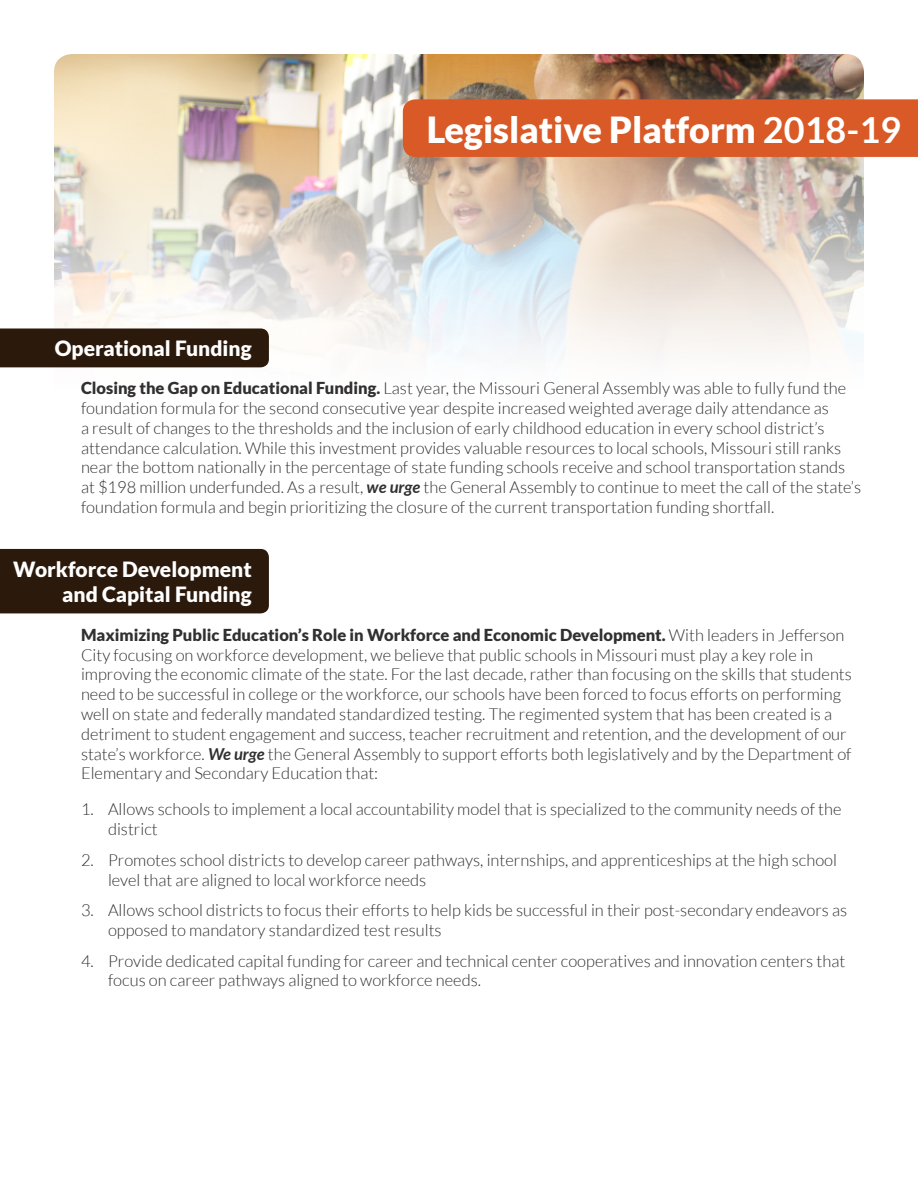
<style>
.page{position:relative;width:918px;height:1188px;background:#fff}
.page>*{position:absolute;margin:0;border:0;box-sizing:border-box;transform-origin:0 0}
.t1{font:900 36px "Lato";color:#fff}
.t2{font:900 21px/25.2px "Lato";color:#fff;text-align:right}
.Body_Text{font:300 16.5px/19.8px "Lato";color:#312f30}
.s1{font-weight:700}
.s2{font-weight:900}
.s3{font-weight:700;font-style:italic}
</style>
<div class="page">
<img style="left:54px;top:54px;width:810px;height:314px">
<div style="left:403px;top:99px;width:515px;height:58px;background:#d95a26"></div>
<div style="left:0;top:328px;width:269px;height:39px;background:#2b190c"></div>
<div style="left:0;top:549px;width:269px;height:64px;background:#2b190c"></div>
<p class="t2" style="left:55px;top:336px;width:198px">Operational Funding</p>
<p class="t1" style="left:427px;top:108px;width:476px">Legislative Platform <span class="s1">2018-19</span></p>
<p class="Body_Text" style="left:81px;top:378px;width:782px"><span class="s2">Closing the Gap on Educational Funding.</span> Last year, the Missouri General Assembly was able to fully fund the foundation formula for the second consecutive year despite increased weighted average daily attendance as<br>a result of changes to the thresholds and the inclusion of early childhood education in every school district’s attendance calculation. While this investment provides valuable resources to local schools, Missouri still ranks near the bottom nationally in the percentage of state funding schools receive and school transportation stands at $198 million underfunded. As a result, <span class="s3">we urge</span> the General Assembly to continue to meet the call of the state’s foundation formula and begin prioritizing the closure of the current transportation funding shortfall.</p>
<p class="t2" style="left:13px;top:556px;width:240px">Workforce Development and Capital Funding</p>
<p class="Body_Text" style="left:81px;top:625px;width:772px"><span class="s2">Maximizing Public Education’s Role in Workforce and Economic Development.</span> With leaders in Jefferson City focusing on workforce development, we believe that public schools in Missouri must play a key role in improving the economic climate of the state. For the last decade, rather than focusing on the skills that students need to be successful in college or the workforce, our schools have been forced to focus efforts on performing well on state and federally mandated standardized testing. The regimented system that has been created is a detriment to student engagement and success, teacher recruitment and retention, and the development of our state’s workforce. <span class="s3">We urge</span> the General Assembly to support efforts both legislatively and by the Department of Elementary and Secondary Education that:</p>
<p class="Body_Text" style="left:108px;top:800px;width:735px;text-indent:-27px">1. Allows schools to implement a local accountability model that is specialized to the community needs of the district</p>
<p class="Body_Text" style="left:108px;top:850px;width:731px;text-indent:-27px">2. Promotes school districts to develop career pathways, internships, and apprenticeships at the high school level that are aligned to local workforce needs</p>
<p class="Body_Text" style="left:108px;top:900px;width:741px;text-indent:-27px">3. Allows school districts to focus their efforts to help kids be successful in their post-secondary endeavors as opposed to mandatory standardized test results</p>
<p class="Body_Text" style="left:108px;top:951px;width:739px;text-indent:-27px">4. Provide dedicated capital funding for career and technical center cooperatives and innovation centers that focus on career pathways aligned to workforce needs.</p>
</div>
